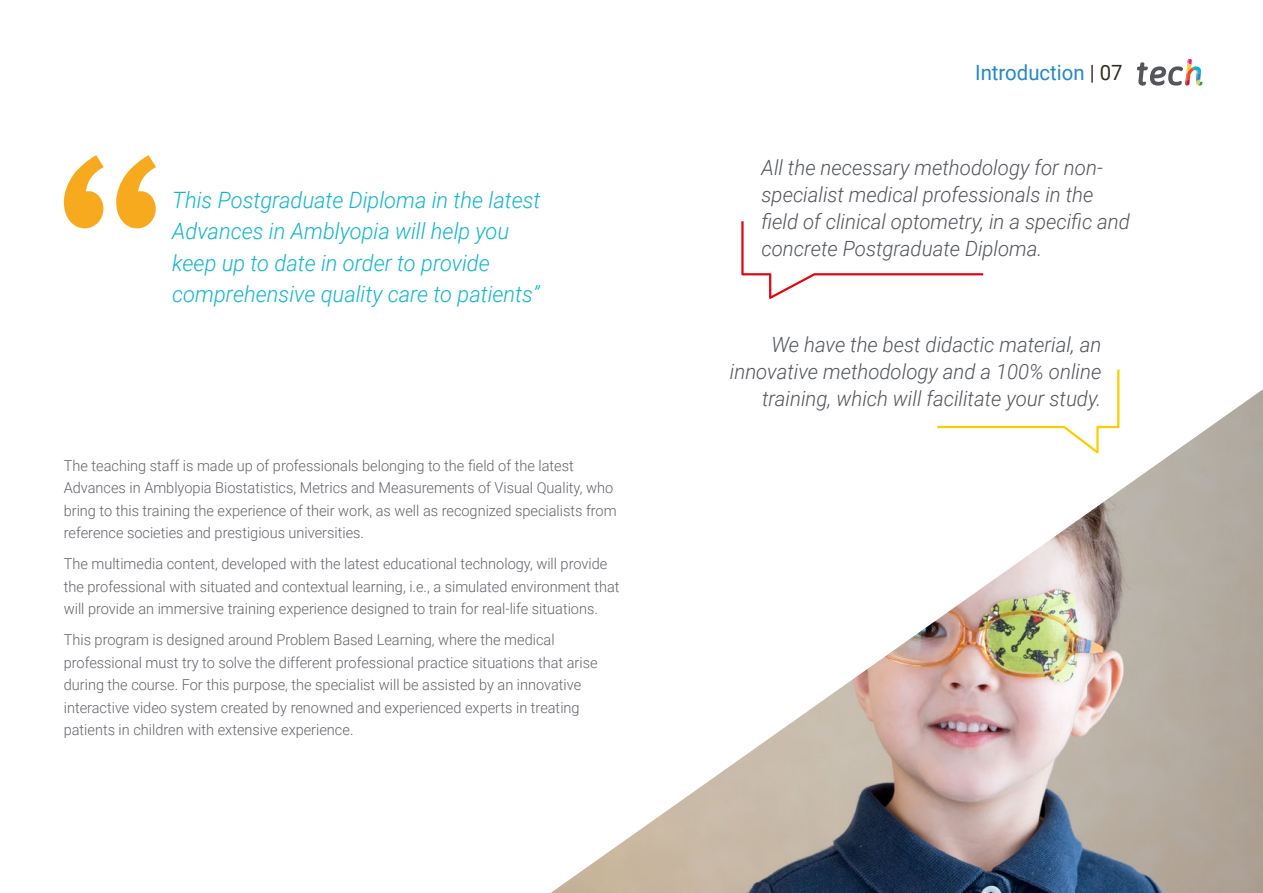
<style>
.page{position:relative;width:1263px;height:893px;background:#fff}
.page>*{position:absolute;margin:0;border:0;box-sizing:border-box;transform-origin:0 0}
.t1{font:italic 300 22.5px/31.5px "Roboto";color:#0fb6cf}
.t2{font:italic 300 21px/27px "Roboto";color:#52555b;text-align:right}
.t3{font:21px "Roboto";color:#2488c9}
.t4{font:300 15px/22.5px "Roboto";color:#61646a}
.s1{color:#312e20}
</style>
<div class="page">
<svg style="left:64px;top:155px;width:92px;height:73px"></svg>
<img style="left:551px;top:389px;width:712px;height:504px">
<svg style="left:741px;top:221px;width:243px;height:78px"></svg>
<svg style="left:1137px;top:59px;width:65px;height:27px"></svg>
<h1 class="t1" style="left:172px;top:183px;width:370px">This Postgraduate Diploma in the latest Advances in Amblyopia will help you keep up to date in order to provide comprehensive quality care to patients”</h1>
<p class="t4" style="left:64px;top:453px;width:554px">The teaching staff is made up of professionals belonging to the field of the latest Advances in Amblyopia Biostatistics, Metrics and Measurements of Visual Quality, who bring to this training the experience of their work, as well as recognized specialists from reference societies and prestigious universities.</p>
<p class="t4" style="left:64px;top:552px;width:557px">The multimedia content, developed with the latest educational technology, will provide the professional with situated and contextual learning, i.e., a simulated environment that will provide an immersive training experience designed to train for real-life situations.</p>
<p class="t4" style="left:64px;top:628px;width:535px">This program is designed around Problem Based Learning, where the medical professional must try to solve the different professional practice situations that arise during the course. For this purpose, the specialist will be assisted by an innovative interactive video system created by renowned and experienced experts in treating patients in children with extensive experience.</p>
<h2 class="t3" style="left:975px;top:57px;width:149px">Introduction <span class="s1">| 07</span></h2>
<h2 class="t2" style="left:761px;top:153px;width:370px;text-align:left">All the necessary methodology for non&shy;specialist medical professionals in the field of clinical optometry, in a specific and concrete Postgraduate Diploma.</h2>
<h2 class="t2" style="left:730px;top:330px;width:373px">We have the best didactic material, an innovative methodology and a 100% online training, which will facilitate your study.</h2>
</div>
